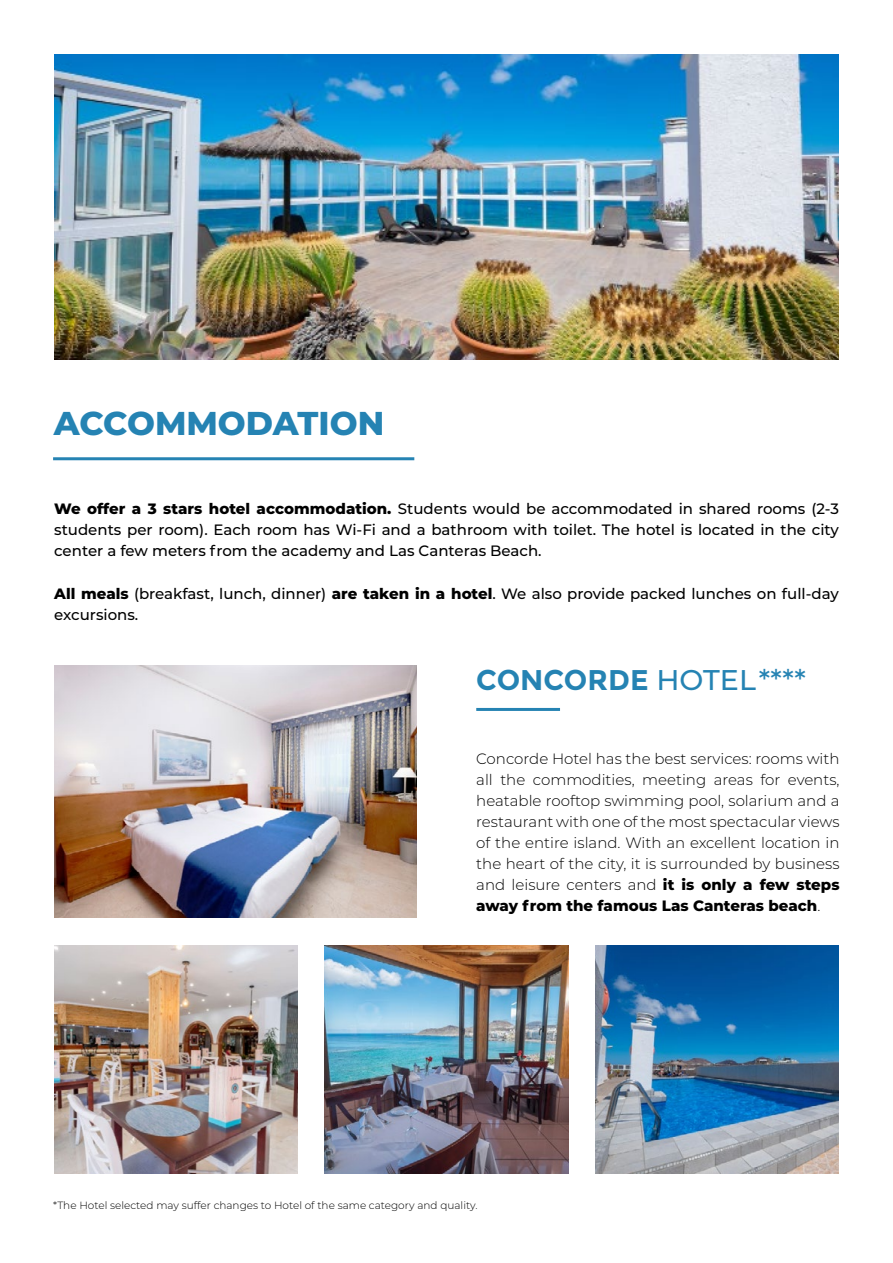
<style>
.page{position:relative;width:893px;height:1263px;background:#fff}
.page>*{position:absolute;margin:0;border:0;box-sizing:border-box;transform-origin:0 0}
.t1{font:800 33px "Montserrat";color:#2583b3}
.t2{font:500 28.5px "Montserrat";color:#2583b3}
.t3{font:300 15px/21px "Montserrat";color:#000;text-align:justify}
.t4{font:500 15px/21px "Montserrat";color:#000;text-align:justify}
.t5{font:300 10.5px "Montserrat";color:#000}
.s1{font-weight:800}
.s2{font-weight:700}
</style>
<div class="page">
<img style="left:54px;top:54px;width:785px;height:305px">
<hr style="left:476px;top:708px;width:84px;height:3px;background:#2583b3">
<img style="left:54px;top:666px;width:363px;height:252px">
<img style="left:54px;top:946px;width:244px;height:228px">
<img style="left:325px;top:946px;width:243px;height:228px">
<img style="left:595px;top:946px;width:244px;height:228px">
<hr style="left:53px;top:457px;width:361px;height:3px;background:#2583b3">
<h1 class="t1" style="left:54px;top:405px;width:332px">ACCOMMODATION</h1>
<p class="t4" style="left:54px;top:500px;width:786px"><span class="s1">We offer a 3 stars hotel accommodation.</span> Students would be accommodated in shared rooms (2-3 students per room). Each room has Wi-Fi and a bathroom with toilet. The hotel is located in the city center a few meters from the academy and Las Canteras Beach.</p>
<p class="t4" style="left:54px;top:584px;width:786px"><span class="s1">All meals</span> (breakfast, lunch, dinner) <span class="s1">are taken in a hotel</span>. We also provide packed lunches on full-day excursions.</p>
<h2 class="t2" style="left:476px;top:669px;width:331px"><span class="s2">CONCORDE</span> HOTEL****</h2>
<p class="t3" style="left:476px;top:750px;width:365px">Concorde Hotel has the best services: rooms with all the commodities, meeting areas for events, heatable rooftop swimming pool, solarium and a restaurant with one of the most spectacular views of the entire island. With an excellent location in the heart of the city, it is surrounded by business and leisure centers and <span class="s1">it is only a few steps away from the famous Las Canteras beach</span>.</p>
<p class="t5" style="left:53px;top:1201px;width:426px">*The Hotel selected may suffer changes to Hotel of the same category and quality.</p>
</div>
